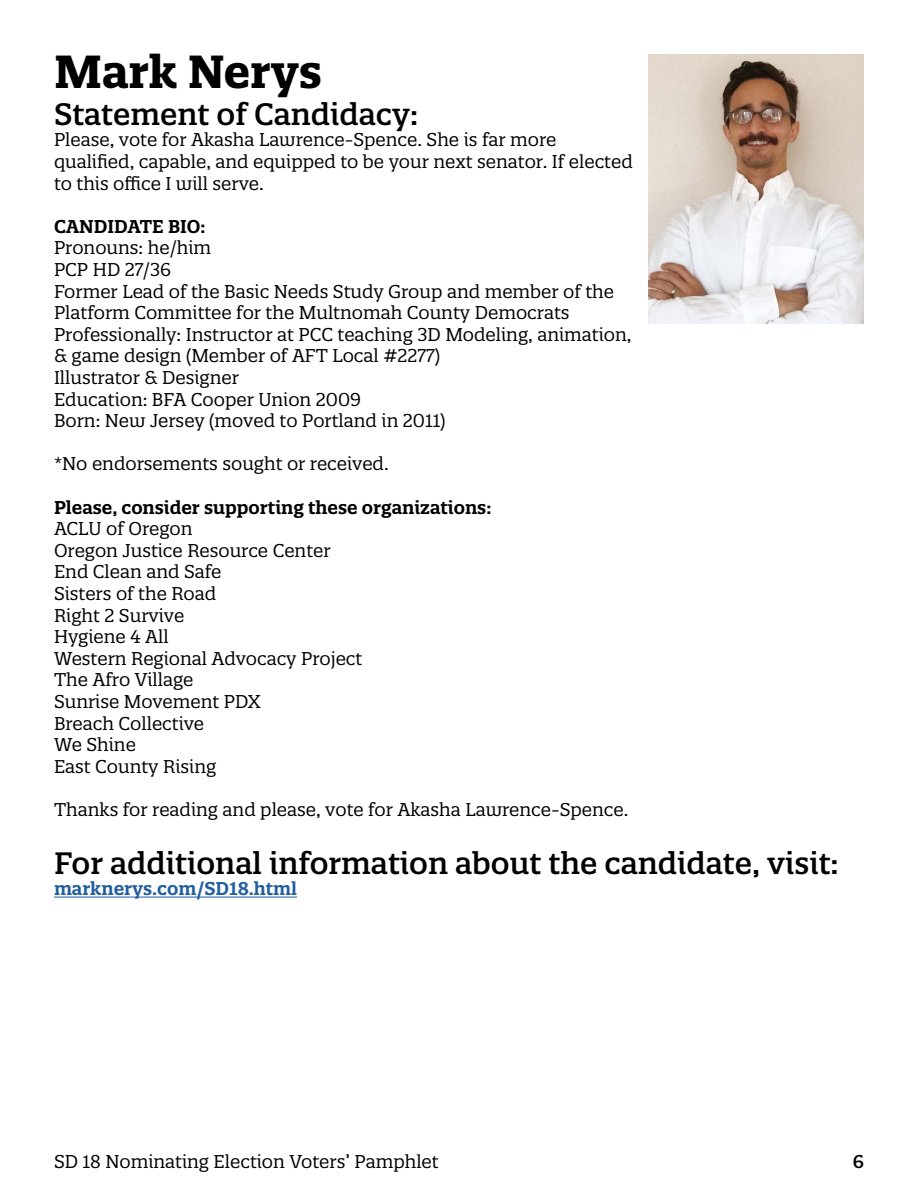
<style>
.page{position:relative;width:918px;height:1188px;background:#fff}
.page>*{position:absolute;margin:0;border:0;box-sizing:border-box;transform-origin:0 0}
.t1{font:700 45px "Quatro Slab";color:#000}
.t2{font:500 30px "Quatro Slab";color:#000}
.t3{font:18px/21.6px "Quatro Slab";color:#000}
.t4{font:600 18px "Quatro Slab";color:#000}
.t5{font:600 18px "Quatro Slab";color:#215e9e}
.t6{font:500 18px "Quatro Slab";color:#000}
</style>
<div class="page">
<img style="left:648px;top:54px;width:216px;height:270px">
<hr style="left:54px;top:897px;width:243px;height:1px;background:#215e9e">
<h1 class="t1" style="left:54px;top:43px;width:270px">Mark Nerys</h1>
<h2 class="t2" style="left:54px;top:95px;width:366px">Statement of Candidacy:</h2>
<p class="t3" style="left:54px;top:129px;width:580px">Please, vote for Akasha Lawrence-Spence. She is far more qualified, capable, and equipped to be your next senator. If elected to this office I will serve.</p>
<p class="t4" style="left:54px;top:215px;width:153px">CANDIDATE BIO:</p>
<p class="t3" style="left:54px;top:237px;width:579px">Pronouns: he/him<br>PCP HD 27/36<br>Former Lead of the Basic Needs Study Group and member of the Platform Committee for the Multnomah County Democrats Professionally: Instructor at PCC teaching 3D Modeling, animation, &amp; game design (Member of AFT Local #2277)<br>Illustrator &amp; Designer<br>Education: BFA Cooper Union 2009<br>Born: New Jersey (moved to Portland in 2011)</p>
<p class="t3" style="left:54px;top:453px;width:336px">*No endorsements sought or received.</p>
<p class="t4" style="left:54px;top:496px;width:439px">Please, consider supporting these organizations:</p>
<p class="t3" style="left:54px;top:518px;width:310px">ACLU of Oregon<br>Oregon Justice Resource Center<br>End Clean and Safe<br>Sisters of the Road<br>Right 2 Survive<br>Hygiene 4 All<br>Western Regional Advocacy Project<br>The Afro Village<br>Sunrise Movement PDX<br>Breach Collective<br>We Shine<br>East County Rising</p>
<p class="t3" style="left:54px;top:799px;width:576px">Thanks for reading and please, vote for Akasha Lawrence-Spence.</p>
<h2 class="t2" style="left:54px;top:844px;width:786px">For additional information about the candidate, visit:</h2>
<p class="t5" style="left:54px;top:877px;width:245px">marknerys.com/SD18.html</p>
<p class="t3" style="left:54px;top:1151px;width:386px">SD 18 Nominating Election Voters’ Pamphlet</p>
<p class="t6" style="left:853px;top:1150px;width:13px">6</p>
</div>
